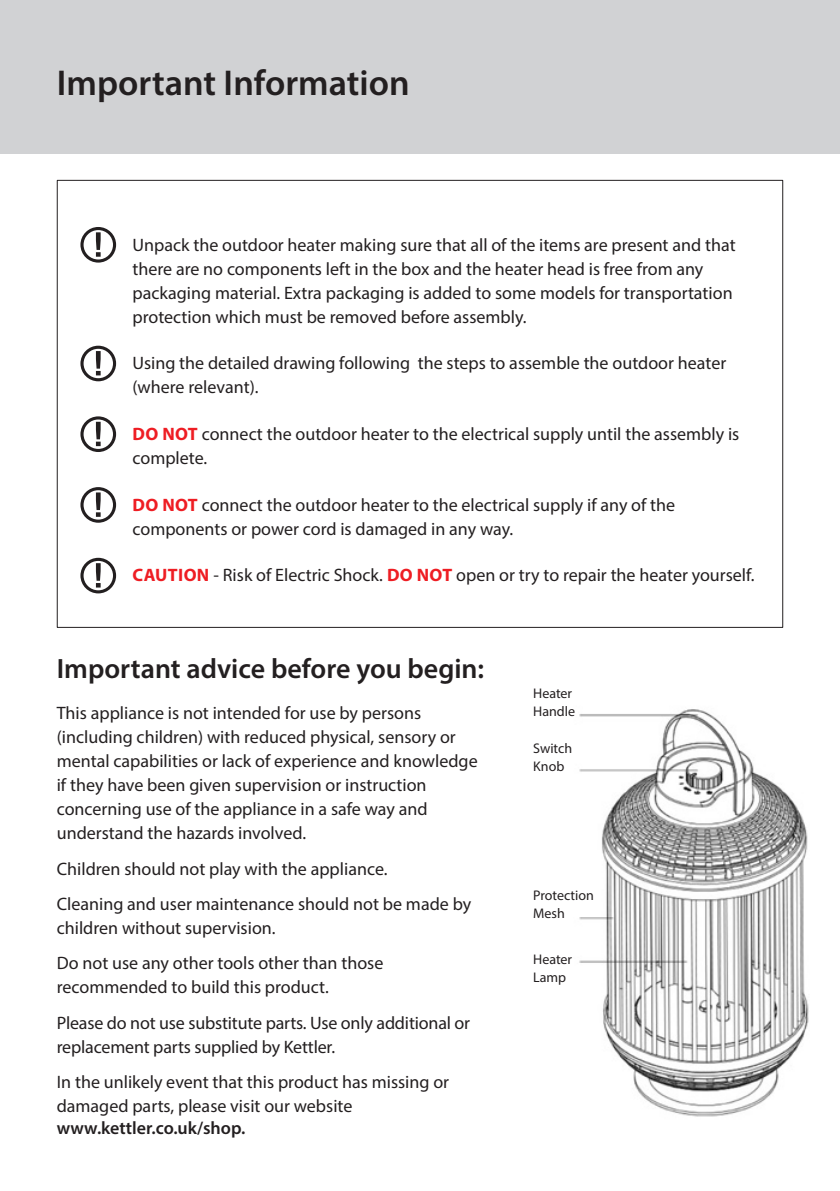
<style>
.page{position:relative;width:840px;height:1191px;background:#fff}
.page>*{position:absolute;margin:0;border:0;box-sizing:border-box;transform-origin:0 0}
.t1{font:600 36px "Myriad Pro";color:#231f20}
.t2{font:600 28px "Myriad Pro";color:#231f20}
.t3{font:18px/24px "Myriad Pro";color:#231f20}
.t4{font:600 18px "Myriad Pro";color:#231f20}
.t5{font:14px/18px "Myriad Pro";color:#231f20}
.s1{font-weight:700;color:#ee1d23}
</style>
<div class="page">
<div style="left:0;top:0;width:839px;height:153px;background:#d1d2d4"></div>
<img style="left:579px;top:709px;width:229px;height:408px">
<svg style="left:80px;top:227px;width:36px;height:36px"></svg>
<div style="left:83px;top:230px;width:30px;height:29px;background:#fff;border-radius:50%"></div>
<svg style="left:96px;top:232px;width:5px;height:25px"></svg>
<svg style="left:80px;top:346px;width:36px;height:35px"></svg>
<div style="left:83px;top:349px;width:30px;height:29px;background:#fff;border-radius:50%"></div>
<svg style="left:96px;top:351px;width:5px;height:24px"></svg>
<svg style="left:80px;top:416px;width:36px;height:36px"></svg>
<div style="left:83px;top:419px;width:30px;height:30px;background:#fff;border-radius:50%"></div>
<svg style="left:96px;top:422px;width:5px;height:24px"></svg>
<svg style="left:80px;top:487px;width:36px;height:36px"></svg>
<div style="left:83px;top:490px;width:30px;height:29px;background:#fff;border-radius:50%"></div>
<svg style="left:96px;top:492px;width:5px;height:25px"></svg>
<svg style="left:80px;top:558px;width:36px;height:35px"></svg>
<div style="left:83px;top:561px;width:30px;height:29px;background:#fff;border-radius:50%"></div>
<svg style="left:96px;top:563px;width:5px;height:24px"></svg>
<h1 class="t1" style="left:57px;top:60px;width:354px">Important Information</h1>
<p class="t3" style="left:132px;top:232px;width:604px">Unpack the outdoor heater making sure that all of the items are present and that there are no components left in the box and the heater head is free from any packaging material. Extra packaging is added to some models for transportation protection which must be removed before assembly.</p>
<p class="t3" style="left:132px;top:351px;width:595px">Using the detailed drawing following the steps to assemble the outdoor heater (where relevant).</p>
<p class="t3" style="left:132px;top:422px;width:608px"><span class="s1">DO NOT</span> connect the outdoor heater to the electrical supply until the assembly is complete.</p>
<p class="t3" style="left:132px;top:492px;width:544px"><span class="s1">DO NOT</span> connect the outdoor heater to the electrical supply if any of the components or power cord is damaged in any way.</p>
<p class="t3" style="left:132px;top:563px;width:623px"><span class="s1">CAUTION</span> - Risk of Electric Shock. <span class="s1">DO NOT</span> open or try to repair the heater yourself.</p>
<h2 class="t2" style="left:57px;top:651px;width:428px">Important advice before you begin:</h2>
<p class="t3" style="left:57px;top:701px;width:422px">This appliance is not intended for use by persons (including children) with reduced physical, sensory or mental capabilities or lack of experience and knowledge if they have been given supervision or instruction concerning use of the appliance in a safe way and understand the hazards involved.</p>
<p class="t3" style="left:57px;top:850px;width:416px;line-height:35.4px">Children should not play with the appliance.<br>Cleaning and user maintenance should not be made by</p>
<p class="t3" style="left:57px;top:910px;width:328px;line-height:35.4px">children without supervision.<br>Do not use any other tools other than those</p>
<p class="t3" style="left:57px;top:969px;width:414px;line-height:35.4px">recommended to build this product.<br>Please do not use substitute parts. Use only additional or</p>
<p class="t3" style="left:57px;top:1028px;width:393px;line-height:35.4px">replacement parts supplied by Kettler.<br>In the unlikely event that this product has missing or</p>
<p class="t3" style="left:57px;top:1093px;width:297px">damaged parts, please visit our website</p>
<p class="t4" style="left:57px;top:1116px;width:190px">www.kettler.co.uk/shop.</p>
<p class="t5" style="left:533px;top:684px;width:43px">Heater<br>Handle</p>
<p class="t5" style="left:533px;top:739px;width:40px">Switch<br>Knob</p>
<p class="t5" style="left:533px;top:886px;width:62px">Protection<br>Mesh</p>
<p class="t5" style="left:533px;top:950px;width:40px">Heater<br>Lamp</p>
</div>
